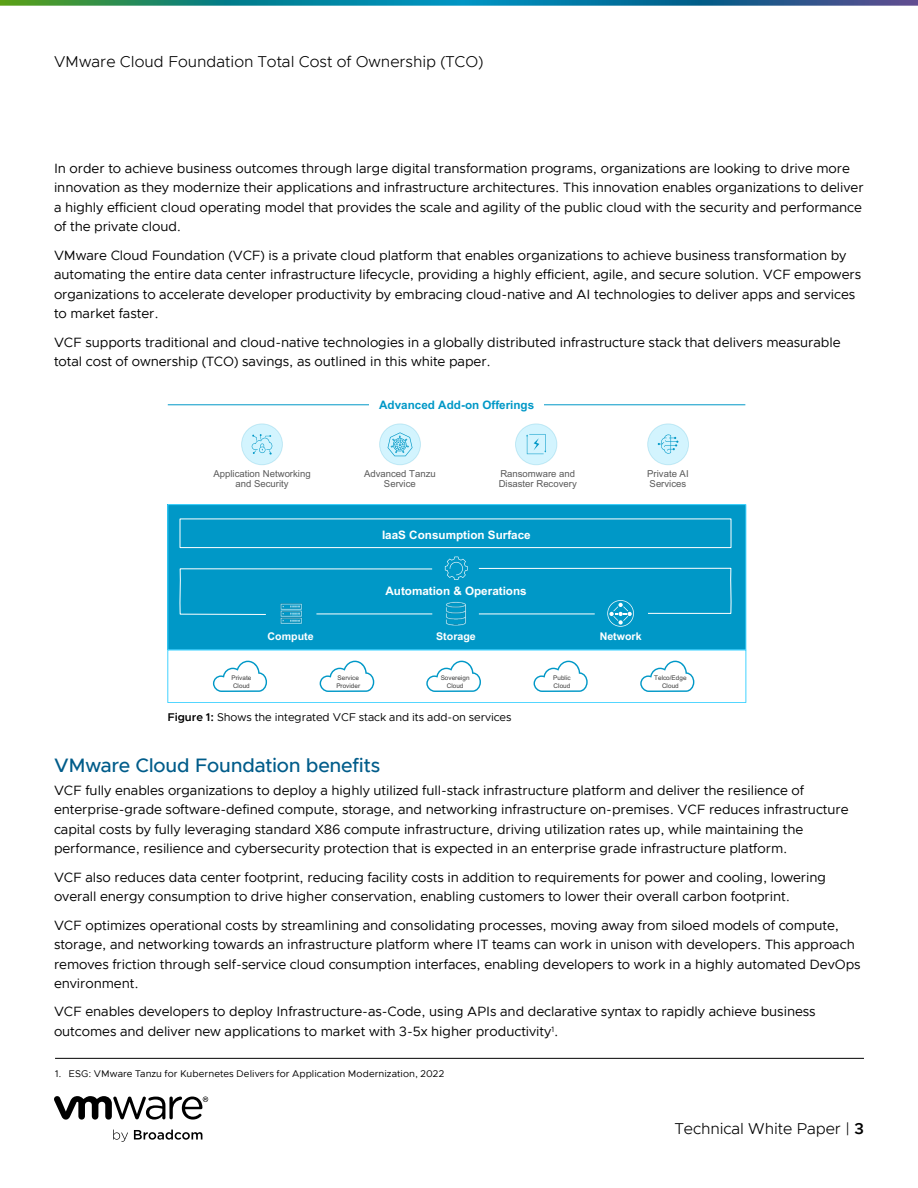
<style>
.page{position:relative;width:918px;height:1188px;background:#fff}
.page>*{position:absolute;margin:0;border:0;box-sizing:border-box;transform-origin:0 0}
.t1{font:500 19.5px "Metropolis";letter-spacing:-.01em;color:#005c8a}
.t2{font:300 15.75px "Metropolis";color:#000}
.t3{font:13.5px/19.5px "Metropolis";letter-spacing:-.005em;color:#000}
.t4{font:700 11.7px "Arial";color:#fff}
.t5{font:700 11.7px "Arial";color:#0098c7}
.t6{font:11.25px "Metropolis";letter-spacing:-.005em;color:#000}
.t7{font:700 10.65px "Arial";color:#fff}
.t8{font:9.75px "Metropolis";letter-spacing:.005em;color:#000}
.t9{font:9.6px/9.6px "Arial";color:#5a5a5a}
.t10{font:6.3px/7.5px "Arial";letter-spacing:.005em;color:#3c3c3c}
.s1{font-weight:600}
</style>
<div class="page">
<svg style="left:113px;top:1130px;width:15px;height:12px"></svg>
<svg style="left:134px;top:1130px;width:68px;height:10px"></svg>
<svg style="left:54px;top:1096px;width:154px;height:24px"></svg>
<svg style="left:0;top:0;width:918px;height:6px;background:#238090"></svg>
<hr style="left:55px;top:1058px;width:809px;height:1px;background:#000">
<div style="left:168px;top:505px;width:578px;height:145px;background:#0098c7"></div>
<div style="left:167px;top:504px;width:579px;height:146px;border:1px solid #43d3ff"></div>
<svg style="left:179px;top:568px;width:254px;height:47px"></svg>
<hr style="left:316px;top:614px;width:116px;height:1px;background:#fff">
<div style="left:180px;top:519px;width:551px;height:29px;border:1px solid #fff"></div>
<div style="left:167px;top:650px;width:579px;height:53px;border:1px solid #43d3ff"></div>
<svg style="left:445px;top:557px;width:23px;height:23px"></svg>
<img style="left:276px;top:599px;width:30px;height:25px">
<img style="left:445px;top:601px;width:21px;height:25px">
<svg style="left:478px;top:567px;width:254px;height:60px"></svg>
<svg style="left:213px;top:661px;width:54px;height:31px"></svg>
<svg style="left:320px;top:661px;width:54px;height:31px"></svg>
<svg style="left:426px;top:661px;width:55px;height:31px"></svg>
<svg style="left:533px;top:661px;width:55px;height:31px"></svg>
<svg style="left:640px;top:661px;width:55px;height:31px"></svg>
<hr style="left:479px;top:614px;width:116px;height:1px;background:#fff">
<div style="left:515px;top:424px;width:42px;height:41px;background:#c0f0fe;border-radius:50%;opacity:.7"></div>
<div style="left:515px;top:424px;width:42px;height:41px;border:1px solid #0098c7;border-radius:50%"></div>
<svg style="left:526px;top:434px;width:20px;height:20px"></svg>
<div style="left:380px;top:424px;width:40px;height:41px;background:#c0f0fe;border-radius:50%;opacity:.7"></div>
<div style="left:379px;top:424px;width:42px;height:41px;border:1px solid #0098c7;border-radius:50%"></div>
<svg style="left:388px;top:432px;width:25px;height:24px"></svg>
<div style="left:242px;top:424px;width:40px;height:41px;background:#d3f4fe;border-radius:50%"></div>
<div style="left:241px;top:424px;width:42px;height:41px;border:1px solid #0098c7;border-radius:50%"></div>
<svg style="left:252px;top:434px;width:20px;height:21px"></svg>
<div style="left:648px;top:424px;width:41px;height:41px;background:#d3f4fe;border-radius:50%"></div>
<div style="left:647px;top:424px;width:42px;height:41px;border:1px solid #0098c7;border-radius:50%"></div>
<svg style="left:658px;top:435px;width:20px;height:19px"></svg>
<hr style="left:168px;top:404px;width:577px;height:1px;background:#0098c7">
<div style="left:370px;top:400px;width:174px;height:14px;background:#fff"></div>
<p class="t2" style="left:54px;top:51px;width:431px">VMware Cloud Foundation Total Cost of Ownership (TCO)</p>
<p class="t3" style="left:54px;top:158px;width:811px">In order to achieve business outcomes through large digital transformation programs, organizations are looking to drive more innovation as they modernize their applications and infrastructure architectures. This innovation enables organizations to deliver a highly efficient cloud operating model that provides the scale and agility of the public cloud with the security and performance of the private cloud.</p>
<p class="t3" style="left:54px;top:245px;width:809px">VMware Cloud Foundation (VCF) is a private cloud platform that enables organizations to achieve business transformation by automating the entire data center infrastructure lifecycle, providing a highly efficient, agile, and secure solution. VCF empowers organizations to accelerate developer productivity by embracing cloud-native and AI technologies to deliver apps and services to market faster.</p>
<p class="t3" style="left:54px;top:332px;width:788px">VCF supports traditional and cloud-native technologies in a globally distributed infrastructure stack that delivers measurable total cost of ownership (TCO) savings, as outlined in this white paper.</p>
<p class="t5" style="left:379px;top:397px;width:157px">Advanced Add-on Offerings</p>
<p class="t9" style="left:214px;top:469px;width:99px;text-align:center">Application Networking and Security</p>
<p class="t9" style="left:647px;top:469px;width:43px">Private AI<br>Services</p>
<p class="t9" style="left:364px;top:469px;width:73px;text-align:center">Advanced Tanzu<br>Service</p>
<p class="t9" style="left:499px;top:469px;width:80px">Ransomware and<br>Disaster Recovery</p>
<p class="t4" style="left:382px;top:527px;width:150px">IaaS Consumption Surface</p>
<p class="t4" style="left:385px;top:583px;width:143px">Automation &amp; Operations</p>
<p class="t7" style="left:268px;top:629px;width:48px">Compute</p>
<p class="t7" style="left:436px;top:629px;width:41px">Storage</p>
<p class="t7" style="left:600px;top:629px;width:43px">Network</p>
<p class="t10" style="left:231px;top:674px;width:21px">Private<br>Cloud</p>
<p class="t10" style="left:336px;top:674px;width:25px">Service<br>Provider</p>
<p class="t10" style="left:441px;top:674px;width:30px;text-align:center">Sovereign<br>Cloud</p>
<p class="t10" style="left:553px;top:674px;width:19px">Public<br>Cloud</p>
<p class="t10" style="left:654px;top:674px;width:34px;text-align:center">Telco/Edge<br>Cloud</p>
<p class="t6" style="left:167px;top:711px;width:346px"><span class="s1">Figure 1:</span> Shows the integrated VCF stack and its add-on services</p>
<h1 class="t1" style="left:54px;top:753px;width:328px">VMware Cloud Foundation benefits</h1>
<p class="t3" style="left:54px;top:780px;width:796px">VCF fully enables organizations to deploy a highly utilized full-stack infrastructure platform and deliver the resilience of enterprise-grade software-defined compute, storage, and networking infrastructure on-premises. VCF reduces infrastructure capital costs by fully leveraging standard X86 compute infrastructure, driving utilization rates up, while maintaining the performance, resilience and cybersecurity protection that is expected in an enterprise grade infrastructure platform.</p>
<p class="t3" style="left:54px;top:867px;width:774px">VCF also reduces data center footprint, reducing facility costs in addition to requirements for power and cooling, lowering overall energy consumption to drive higher conservation, enabling customers to lower their overall carbon footprint.</p>
<p class="t3" style="left:54px;top:915px;width:808px">VCF optimizes operational costs by streamlining and consolidating processes, moving away from siloed models of compute, storage, and networking towards an infrastructure platform where IT teams can work in unison with developers. This approach removes friction through self-service cloud consumption interfaces, enabling developers to work in a highly automated DevOps environment.</p>
<p class="t3" style="left:54px;top:1002px;width:763px">VCF enables developers to deploy Infrastructure-as-Code, using APIs and declarative syntax to rapidly achieve business outcomes and deliver new applications to market with 3-5x higher productivity<sup>1</sup>.</p>
<p class="t8" style="left:55px;top:1068px;width:391px">1. ESG: VMware Tanzu for Kubernetes Delivers for Application Modernization, 2022</p>
<p class="t2" style="left:675px;top:1119px;width:191px">Technical White Paper | <span class="s1">3</span></p>
</div>
